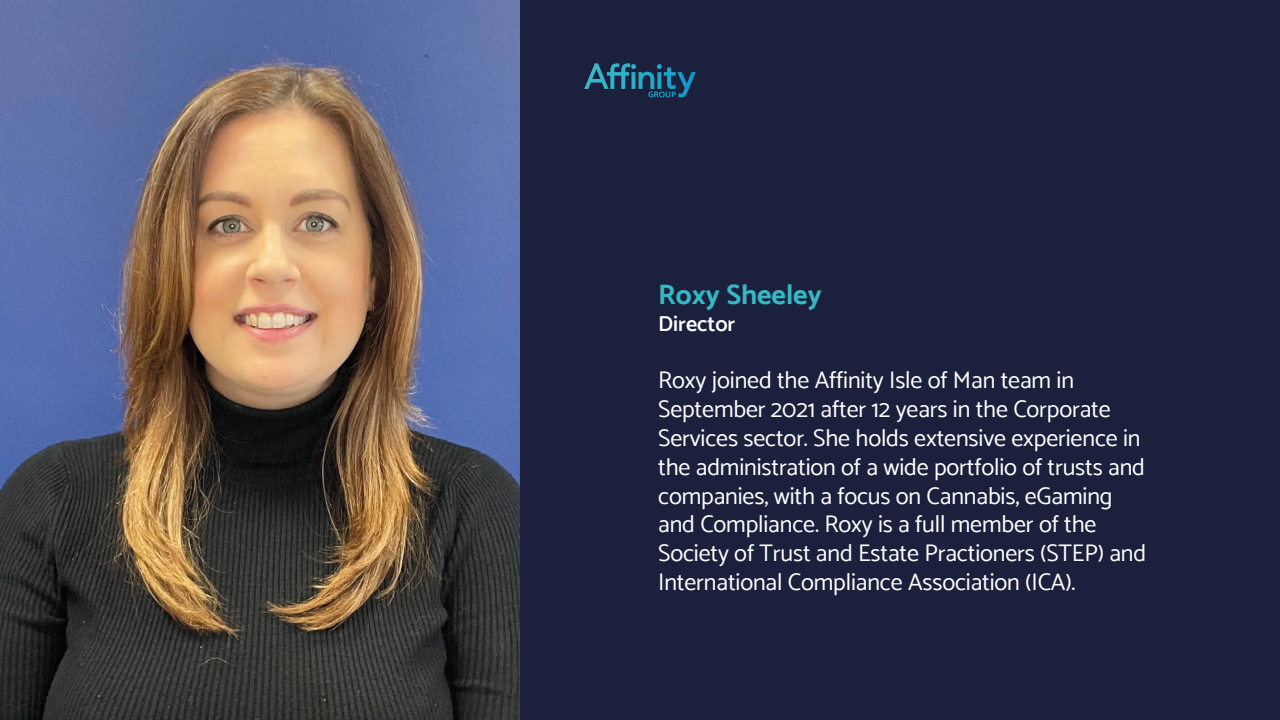
<style>
.page{position:relative;width:1280px;height:720px;background:#1b203d}
.page>*{position:absolute;margin:0;border:0;box-sizing:border-box;transform-origin:0 0}
.t1{font:700 28px "Catamaran";color:#35b9c5}
.t2{font:24px/28.8px "Catamaran";letter-spacing:-.005em;color:#fff}
.t3{font:600 22px "Catamaran";color:#fff}
</style>
<div class="page">
<svg style="left:584px;top:63px;width:112px;height:34px"></svg>
<img style="left:0;top:0;width:520px;height:720px">
<p class="t1" style="left:658px;top:278px;width:165px">Roxy Sheeley</p>
<p class="t3" style="left:658px;top:310px;width:79px">Director</p>
<p class="t2" style="left:658px;top:366px;width:490px">Roxy joined the Affinity Isle of Man team in September 2021 after 12 years in the Corporate Services sector. She holds extensive experience in the administration of a wide portfolio of trusts and companies, with a focus on Cannabis, eGaming and Compliance. Roxy is a full member of the Society of Trust and Estate Practioners (STEP) and International Compliance Association (ICA).</p>
</div>
